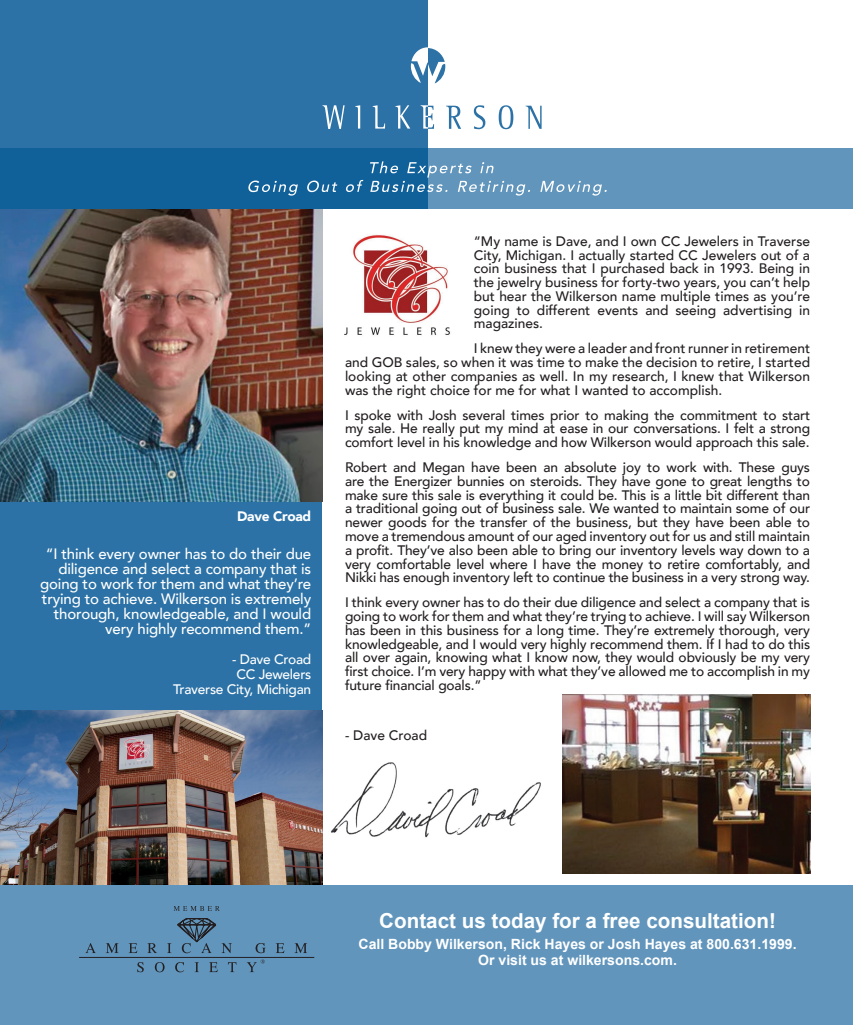
<style>
.page{position:relative;width:854px;height:1026px;background:#fff}
.page>*{position:absolute;margin:0;border:0;box-sizing:border-box;transform-origin:0 0}
.t1{font:700 20.62px "Arial";color:#fff}
.t2{font:500 15px/15px "Avenir";letter-spacing:-.01em;color:#fff;text-align:right}
.t3{font:700 14.12px "Arial";color:#fff}
.t4{font:500 13.75px/13.8px "Avenir";letter-spacing:-.01em;color:#231f20;text-align:justify}
.t5{font:500 13.75px "Avenir";letter-spacing:-.02em;color:#fff}
.t6{font:900 13.75px "Avenir";letter-spacing:-.02em;color:#fff}
</style>
<div class="page">
<div style="left:0;top:0;width:427px;height:717px;background:#2c72a6"></div>
<svg style="left:1px;top:148px;width:852px;height:61px;background:#387aaa"></svg>
<div style="left:322px;top:209px;width:532px;height:674px;background:#fff"></div>
<div style="left:0;top:884px;width:852px;height:140px;background:#6195bc"></div>
<img style="left:0;top:710px;width:322px;height:174px">
<img style="left:0;top:209px;width:322px;height:292px">
<svg style="left:322px;top:105px;width:23px;height:24px"></svg>
<svg style="left:355px;top:105px;width:5px;height:23px"></svg>
<svg style="left:373px;top:105px;width:12px;height:23px"></svg>
<svg style="left:395px;top:105px;width:15px;height:23px"></svg>
<svg style="left:421px;top:105px;width:13px;height:24px"></svg>
<svg style="left:446px;top:105px;width:15px;height:24px"></svg>
<svg style="left:473px;top:105px;width:12px;height:24px"></svg>
<svg style="left:498px;top:105px;width:15px;height:24px"></svg>
<svg style="left:525px;top:105px;width:17px;height:24px"></svg>
<svg style="left:411px;top:47px;width:34px;height:36px"></svg>
<hr style="left:79px;top:956px;width:235px;height:1px;background:#231f20">
<svg style="left:86px;top:943px;width:9px;height:9px"></svg>
<svg style="left:106px;top:943px;width:12px;height:9px"></svg>
<svg style="left:129px;top:943px;width:8px;height:9px"></svg>
<svg style="left:147px;top:943px;width:9px;height:9px"></svg>
<svg style="left:167px;top:943px;width:4px;height:9px"></svg>
<svg style="left:177px;top:918px;width:39px;height:34px"></svg>
<svg style="left:222px;top:943px;width:10px;height:9px"></svg>
<svg style="left:256px;top:943px;width:10px;height:9px"></svg>
<svg style="left:276px;top:943px;width:8px;height:9px"></svg>
<svg style="left:294px;top:943px;width:13px;height:9px"></svg>
<svg style="left:137px;top:962px;width:7px;height:9px"></svg>
<svg style="left:155px;top:962px;width:10px;height:9px"></svg>
<svg style="left:175px;top:962px;width:9px;height:10px"></svg>
<svg style="left:195px;top:962px;width:4px;height:9px"></svg>
<svg style="left:209px;top:962px;width:9px;height:9px"></svg>
<svg style="left:228px;top:962px;width:8px;height:9px"></svg>
<svg style="left:174px;top:906px;width:45px;height:4px"></svg>
<svg style="left:247px;top:959px;width:18px;height:12px"></svg>
<img style="left:344px;top:235px;width:106px;height:100px">
<svg style="left:247px;top:161px;width:362px;height:34px;background:#4c87b3"></svg>
<img style="left:331px;top:762px;width:210px;height:76px">
<img style="left:562px;top:694px;width:248px;height:179px">
<p class="t6" style="left:237px;top:504px;width:76px">Dave Croad</p>
<p class="t2" style="left:40px;top:545px;width:273px">“I think every owner has to do their due diligence and select a company that is going to work for them and what they’re trying to achieve. Wilkerson is extremely thorough, knowledgeable, and I would very highly recommend them.”</p>
<p class="t5" style="left:232px;top:647px;width:81px">- Dave Croad</p>
<p class="t5" style="left:236px;top:662px;width:76px">CC Jewelers</p>
<p class="t5" style="left:173px;top:677px;width:140px">Traverse City, Michigan</p>
<p class="t4" style="left:474px;top:233px;width:338px">“My name is Dave, and I own CC Jewelers in Traverse City, Michigan. I actually started CC Jewelers out of a coin business that I purchased back in 1993. Being in the jewelry business for forty-two years, you can’t help but hear the Wilkerson name multiple times as you’re going to different events and seeing advertising in magazines.</p>
<p class="t4" style="left:345px;top:341px;width:467px;text-indent:129px">I knew they were a leader and front runner in retirement and GOB sales, so when it was time to make the decision to retire, I started looking at other companies as well. In my research, I knew that Wilkerson was the right choice for me for what I wanted to accomplish.</p>
<p class="t4" style="left:345px;top:407px;width:467px">I spoke with Josh several times prior to making the commitment to start my sale. He really put my mind at ease in our conversations. I felt a strong comfort level in his knowledge and how Wilkerson would approach this sale.</p>
<p class="t4" style="left:345px;top:459px;width:467px">Robert and Megan have been an absolute joy to work with. These guys are the Energizer bunnies on steroids. They have gone to great lengths to make sure this sale is everything it could be. This is a little bit different than a traditional going out of business sale. We wanted to maintain some of our newer goods for the transfer of the business, but they have been able to move a tremendous amount of our aged inventory out for us and still maintain a profit. They’ve also been able to bring our inventory levels way down to a very comfortable level where I have the money to retire comfortably, and Nikki has enough inventory left to continue the business in a very strong way.</p>
<p class="t4" style="left:345px;top:594px;width:467px">I think every owner has to do their due diligence and select a company that is going to work for them and what they’re trying to achieve. I will say Wilkerson has been in this business for a long time. They’re extremely thorough, very knowledgeable, and I would very highly recommend them. If I had to do this all over again, knowing what I know now, they would obviously be my very first choice. I’m very happy with what they’ve allowed me to accomplish in my future financial goals.”</p>
<p class="t4" style="left:345px;top:727px;width:84px">- Dave Croad</p>
<p class="t1" style="left:379px;top:907px;width:398px">Contact us today for a free consultation!</p>
<p class="t3" style="left:358px;top:934px;width:440px">Call Bobby Wilkerson, Rick Hayes or Josh Hayes at 800.631.1999.</p>
<p class="t3" style="left:478px;top:950px;width:200px">Or visit us at wilkersons.com.</p>
</div>
